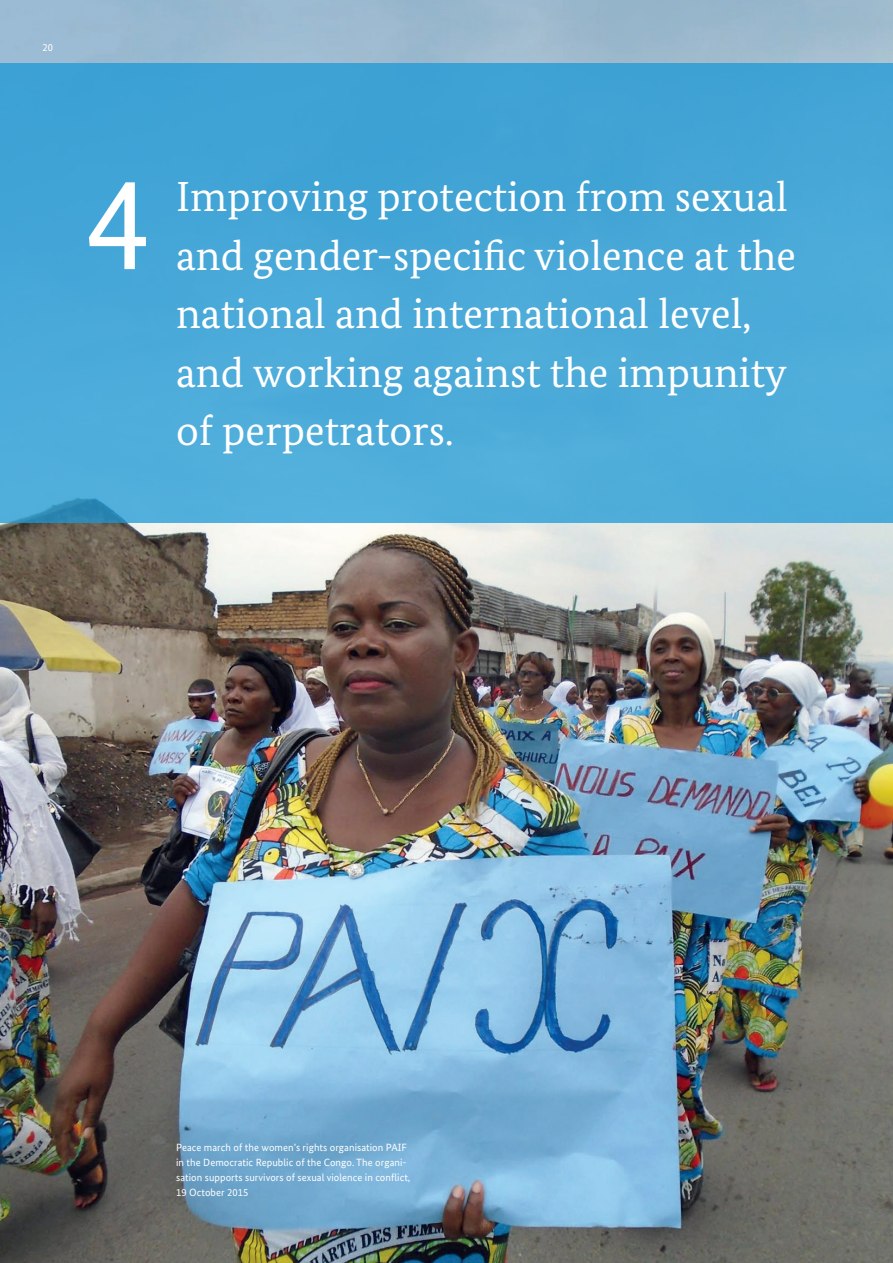
<style>
.page{position:relative;width:893px;height:1263px;background:#fff}
.page>*{position:absolute;margin:0;border:0;box-sizing:border-box;transform-origin:0 0}
.t1{font:133.5px "Bundes Sans";color:#fff}
.t2{font:42px/58.5px "Bundes Serif";letter-spacing:.005em;color:#fff}
.BU{font:10.5px/15px "Bundes Sans";letter-spacing:.005em;color:#fff}
</style>
<div class="page">
<img style="left:0;top:0;width:893px;height:1263px">
<div style="left:0;top:64px;width:893px;height:459px;background:#4aa9d8"></div>
<p class="BU" style="left:43px;top:39px;width:12px">20</p>
<p class="BU" style="left:43px;top:39px;width:7px">4</p>
<h1 class="t1" style="left:85px;top:142px;width:68px">4</h1>
<h1 class="t2" style="left:176px;top:167px;width:621px">Improving protection from sexual and gender-specific violence at the national and international level, and working against the impunity of perpetrators.</h1>
<p class="BU" style="left:176px;top:1139px;width:236px">Peace march of the women’s rights organisation PAIF in the Democratic Republic of the Congo. The organi&shy;sation supports survivors of sexual violence in conflict, 19 October 2015</p>
</div>
